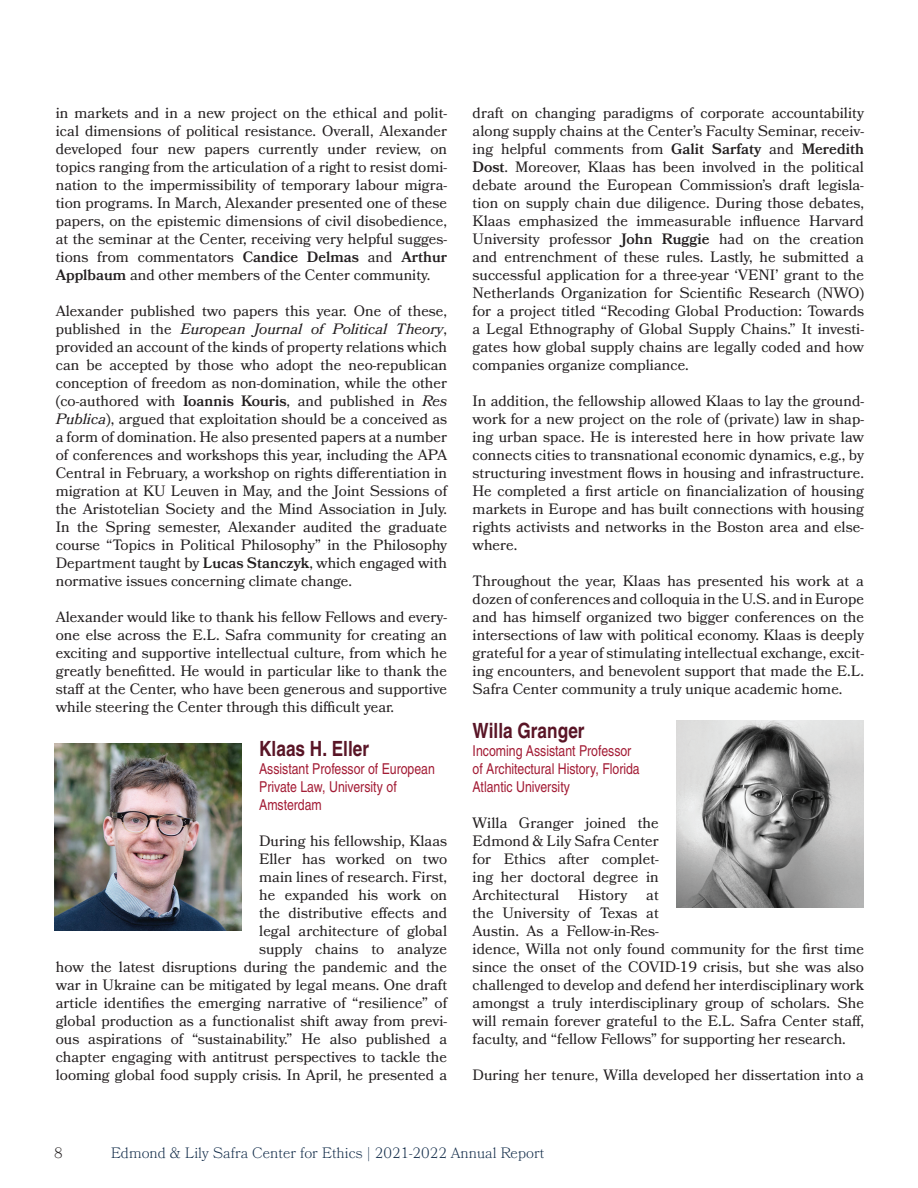
<style>
.page{position:relative;width:918px;height:1188px;background:#fff}
.page>*{position:absolute;margin:0;border:0;box-sizing:border-box;transform-origin:0 0}
.t1{font:700 21px "Nimbus San Con L";color:#591526}
.t2{font:15px/18px "Bookmania";color:#231f20;text-align:justify}
.t3{font:15px/18px "Nimbus San Con L";color:#a31c35}
.t4{font:300 15px "Bookmania";color:#112b48}
.t5{font:300 15px "Bookmania";color:#231f20}
.s1{font-weight:600}
.s2{font-style:italic}
</style>
<div class="page">
<img style="left:677px;top:720px;width:187px;height:187px">
<img style="left:54px;top:743px;width:187px;height:188px">
<p class="t2" style="left:56px;top:104px;width:393px">in markets and in a new project on the ethical and polit&shy;ical dimensions of political resistance. Overall, Alexander developed four new papers currently under review, on topics ranging from the articulation of a right to resist domi&shy;nation to the impermissibility of temporary labour migra&shy;tion programs. In March, Alexander presented one of these papers, on the epistemic dimensions of civil disobedience, at the seminar at the Center, receiving very helpful sugges&shy;tions from commentators <span class="s1">Candice Delmas</span> and <span class="s1">Arthur Applbaum</span> and other members of the Center community.</p>
<p class="t2" style="left:56px;top:302px;width:393px">Alexander published two papers this year. One of these, published in the <span class="s2">European Journal of Political Theory</span>, provided an account of the kinds of property relations which can be accepted by those who adopt the neo-republican conception of freedom as non-domination, while the other (co-authored with <span class="s1">Ioannis Kouris</span>, and published in <span class="s2">Res Publica</span>), argued that exploitation should be a conceived as a form of domination. He also presented papers at a number of conferences and workshops this year, including the APA Central in February, a workshop on rights differentiation in migration at KU Leuven in May, and the Joint Sessions of the Aristotelian Society and the Mind Association in July.<br>In the Spring semester, Alexander audited the graduate course “Topics in Political Philosophy” in the Philosophy Department taught by <span class="s1">Lucas Stanczyk</span>, which engaged with normative issues concerning climate change.</p>
<p class="t2" style="left:56px;top:608px;width:393px">Alexander would like to thank his fellow Fellows and every&shy;one else across the E.L. Safra community for creating an exciting and supportive intellectual culture, from which he greatly benefitted. He would in particular like to thank the staff at the Center, who have been generous and supportive while steering the Center through this difficult year.</p>
<h1 class="t1" style="left:259px;top:733px;width:111px">Klaas H. Eller</h1>
<p class="t3" style="left:259px;top:759px;width:177px">Assistant Professor of European<br>Private Law, University of<br>Amsterdam</p>
<p class="t2" style="left:56px;top:831px;width:393px;text-align:right">During his fellowship, Klaas<br>Eller has worked on two<br>main lines of research. First,<br>he expanded his work on<br>the distributive effects and<br>legal architecture of global<br>supply chains to analyze<br>how the latest disruptions during the pandemic and the war in Ukraine can be mitigated by legal means. One draft article identifies the emerging narrative of “resilience” of global production as a functionalist shift away from previ&shy;ous aspirations of “sustainability.” He also published a chapter engaging with antitrust perspectives to tackle the looming global food supply crisis. In April, he presented a</p>
<p class="t2" style="left:473px;top:104px;width:393px">draft on changing paradigms of corporate accountability along supply chains at the Center’s Faculty Seminar, receiv&shy;ing helpful comments from <span class="s1">Galit Sarfaty</span> and <span class="s1">Meredith Dost</span>. Moreover, Klaas has been involved in the political debate around the European Commission’s draft legisla&shy;tion on supply chain due diligence. During those debates, Klaas emphasized the immeasurable influence Harvard University professor <span class="s1">John Ruggie</span> had on the creation and entrenchment of these rules. Lastly, he submitted a successful application for a three-year ‘VENI’ grant to the Netherlands Organization for Scientific Research (NWO) for a project titled “Recoding Global Production: Towards a Legal Ethnography of Global Supply Chains.” It investi&shy;gates how global supply chains are legally coded and how companies organize compliance.</p>
<p class="t2" style="left:473px;top:392px;width:393px">In addition, the fellowship allowed Klaas to lay the ground&shy;work for a new project on the role of (private) law in shap&shy;ing urban space. He is interested here in how private law connects cities to transnational economic dynamics, e.g., by structuring investment flows in housing and infrastructure.<br>He completed a first article on financialization of housing markets in Europe and has built connections with housing rights activists and networks in the Boston area and else&shy;where.</p>
<p class="t2" style="left:473px;top:572px;width:393px">Throughout the year, Klaas has presented his work at a dozen of conferences and colloquia in the U.S. and in Europe and has himself organized two bigger conferences on the intersections of law with political economy. Klaas is deeply grateful for a year of stimulating intellectual exchange, excit&shy;ing encounters, and benevolent support that made the E.L.<br>Safra Center community a truly unique academic home.</p>
<h1 class="t1" style="left:473px;top:715px;width:114px">Willa Granger</h1>
<p class="t3" style="left:473px;top:741px;width:169px">Incoming Assistant Professor of Architectural History, Florida<br>Atlantic University</p>
<p class="t2" style="left:473px;top:813px;width:188px">Willa Granger joined the Edmond &amp; Lily Safra Center for Ethics after complet&shy;ing her doctoral degree in Architectural</p>
<p class="t2" style="left:578px;top:885px;width:51px">History</p>
<p class="t2" style="left:473px;top:885px;width:393px;text-align:left;text-indent:174px">at<br>the University of Texas at<br>Austin. As a Fellow-in-Res-<br>idence, Willa not only found community for the first time since the onset of the COVID-19 crisis, but she was also challenged to develop and defend her interdisciplinary work amongst a truly interdisciplinary group of scholars. She will remain forever grateful to the E.L. Safra Center staff, faculty, and “fellow Fellows” for supporting her research.</p>
<p class="t2" style="left:473px;top:1065px;width:393px">During her tenure, Willa developed her dissertation into a</p>
<p class="t5" style="left:54px;top:1144px;width:10px">8</p>
<p class="t4" style="left:111px;top:1144px;width:435px">Edmond &amp; Lily Safra Center for Ethics | 2021-2022 Annual Report</p>
</div>
